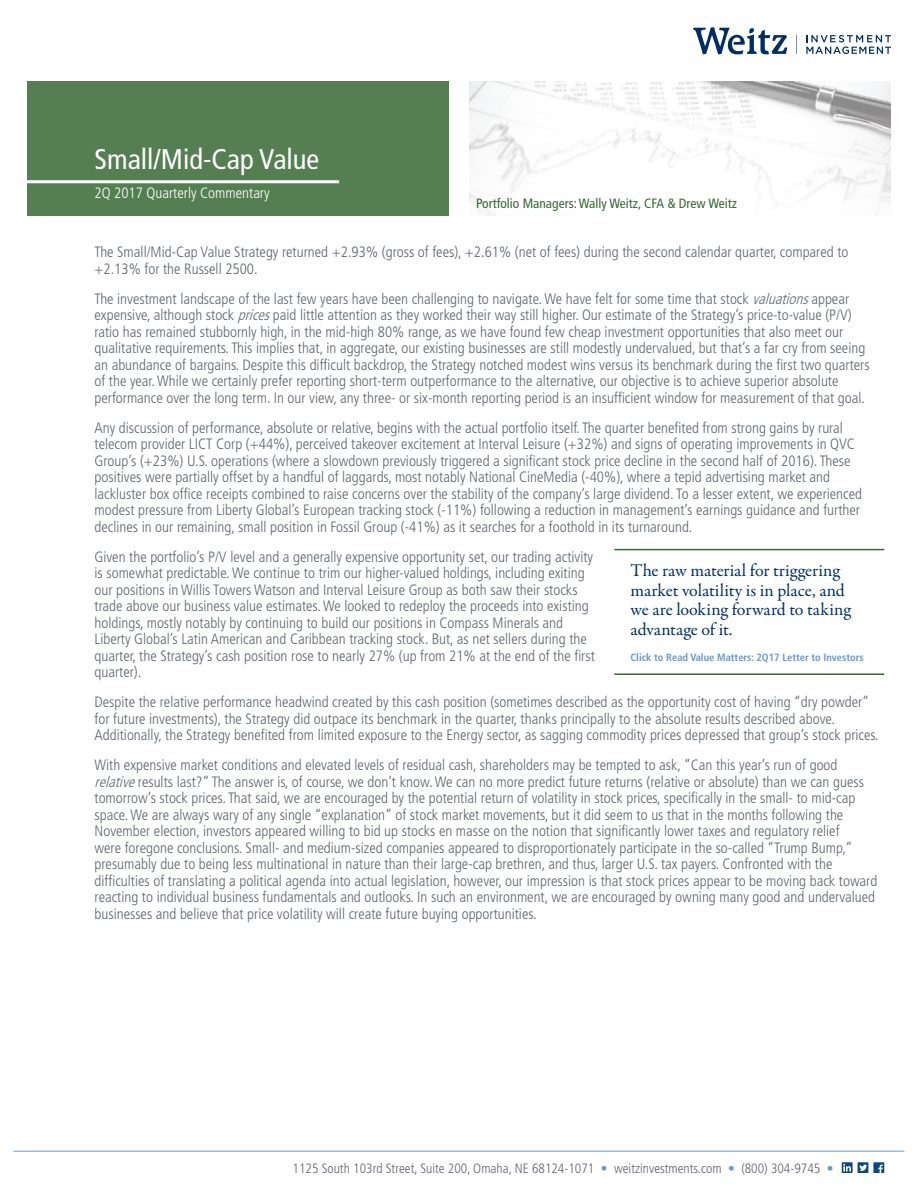
<style>
.page{position:relative;width:918px;height:1188px;background:#fff}
.page>*{position:absolute;margin:0;border:0;box-sizing:border-box;transform-origin:0 0}
.t1{font:condensed 28.5px "Frutiger LT Std";color:#fff}
.t2{font:18px/19.5px "Garamond Premr Pro";letter-spacing:-.005em;color:#002e64}
.t3{font:300 condensed 15px/16.5px "Frutiger LT Std";color:#60656d}
._03_sub-sub_head{font:300 condensed 15px "Frutiger LT Std";color:#fff}
.t4{font:300 condensed 13.5px "Frutiger LT Std";color:#60656d}
.t5{font:condensed 13.5px "Frutiger LT Std";color:#376834}
.t6{font:700 condensed 10.5px "Frutiger LT Std";color:#6898c7}
.s1{font-style:italic}
.s2{color:#6898c7}
</style>
<div class="page">
<hr style="left:14px;top:1151px;width:890px;height:1px;background:#6898c8">
<svg style="left:842px;top:1163px;width:42px;height:10px"></svg>
<div style="left:27px;top:81px;width:422px;height:135px;background:#557f53"></div>
<hr style="left:0;top:180px;width:339px;height:3px;background:#fff">
<img style="left:469px;top:81px;width:422px;height:135px">
<svg style="left:806px;top:35px;width:85px;height:19px"></svg>
<svg style="left:693px;top:27px;width:94px;height:27px"></svg>
<svg style="left:796px;top:35px;width:1px;height:19px"></svg>
<hr style="left:614px;top:549px;width:270px;height:1px;background:#376834">
<hr style="left:614px;top:674px;width:270px;height:1px;background:#376834">
<h1 class="t1" style="left:94px;top:143px;width:226px">Small/Mid-Cap Value</h1>
<p class="_03_sub-sub_head" style="left:94px;top:184px;width:177px">2Q 2017 Quarterly Commentary</p>
<p class="t5" style="left:476px;top:195px;width:262px">Portfolio Managers: Wally Weitz, CFA &amp; Drew Weitz</p>
<p class="t3" style="left:94px;top:244px;width:756px">The Small/Mid-Cap Value Strategy returned +2.93% (gross of fees), +2.61% (net of fees) during the second calendar quarter, compared to +2.13% for the Russell 2500.</p>
<p class="t3" style="left:94px;top:291px;width:777px">The investment landscape of the last few years have been challenging to navigate. We have felt for some time that stock <span class="s1">valuations</span>appear expensive, although stock <span class="s1">prices</span>paid little attention as they worked their way still higher. Our estimate of the Strategy’s price-to-value (P/V) ratio has remained stubbornly high, in the mid-high 80% range, as we have found few cheap investment opportunities that also meet our qualitative requirements. This implies that, in aggregate, our existing businesses are still modestly undervalued, but that’s a far cry from seeing an abundance of bargains. Despite this difficult backdrop, the Strategy notched modest wins versus its benchmark during the first two quarters of the year. While we certainly prefer reporting short-term outperformance to the alternative, our objective is to achieve superior absolute performance over the long term. In our view, any three- or six-month reporting period is an insufficient window for measurement of that goal.</p>
<p class="t3" style="left:94px;top:420px;width:769px">Any discussion of performance, absolute or relative, begins with the actual portfolio itself. The quarter benefited from strong gains by rural telecom provider LICT Corp (+44%), perceived takeover excitement at Interval Leisure (+32%) and signs of operating improvements in QVC Group’s (+23%) U.S. operations (where a slowdown previously triggered a significant stock price decline in the second half of 2016). These positives were partially offset by a handful of laggards, most notably National CineMedia (-40%), where a tepid advertising market and lackluster box office receipts combined to raise concerns over the stability of the company’s large dividend. To a lesser extent, we experienced modest pressure from Liberty Global’s European tracking stock (-11%) following a reduction in management’s earnings guidance and further declines in our remaining, small position in Fossil Group (-41%) as it searches for a foothold in its turnaround.</p>
<p class="t3" style="left:94px;top:549px;width:502px">Given the portfolio’s P/V level and a generally expensive opportunity set, our trading activity is somewhat predictable. We continue to trim our higher-valued holdings, including exiting our positions in Willis Towers Watson and Interval Leisure Group as both saw their stocks trade above our business value estimates. We looked to redeploy the proceeds into existing holdings, mostly notably by continuing to build our positions in Compass Minerals and Liberty Global’s Latin American and Caribbean tracking stock. But, as net sellers during the quarter, the Strategy’s cash position rose to nearly 27% (up from 21% at the end of the first quarter).</p>
<p class="t3" style="left:94px;top:694px;width:786px">Despite the relative performance headwind created by this cash position (sometimes described as the opportunity cost of having “dry powder” for future investments), the Strategy did outpace its benchmark in the quarter, thanks principally to the absolute results described above.<br>Additionally, the Strategy benefited from limited exposure to the Energy sector, as sagging commodity prices depressed that group’s stock prices.</p>
<p class="t3" style="left:94px;top:757px;width:784px">With expensive market conditions and elevated levels of residual cash, shareholders may be tempted to ask, “Can this year’s run of good <span class="s1">relative</span>results last?” The answer is, of course, we don’t know. We can no more predict future returns (relative or absolute) than we can guess tomorrow’s stock prices. That said, we are encouraged by the potential return of volatility in stock prices, specifically in the small- to mid-cap space. We are always wary of any single “explanation” of stock market movements, but it did seem to us that in the months following the November election, investors appeared willing to bid up stocks en masse on the notion that significantly lower taxes and regulatory relief<br>were foregone conclusions. Small- and medium-sized companies appeared to disproportionately participate in the so-called “Trump Bump,” presumably due to being less multinational in nature than their large-cap brethren, and thus, larger U.S. tax payers. Confronted with the difficulties of translating a political agenda into actual legislation, however, our impression is that stock prices appear to be moving back toward reacting to individual business fundamentals and outlooks. In such an environment, we are encouraged by owning many good and undervalued businesses and believe that price volatility will create future buying opportunities.</p>
<p class="t2" style="left:630px;top:561px;width:222px">The raw material for triggering market volatility is in place, and we are looking forward to taking advantage of it.</p>
<p class="t6" style="left:630px;top:651px;width:235px">Click to Read Value Matters: 2Q17 Letter to Investors</p>
<p class="t4" style="left:293px;top:1160px;width:543px">1125 South 103rd Street, Suite 200, Omaha, NE 68124-1071 <span class="s2">•</span> weitzinvestments.com <span class="s2">•</span> (800) 304-9745 <span class="s2">•</span></p>
</div>
